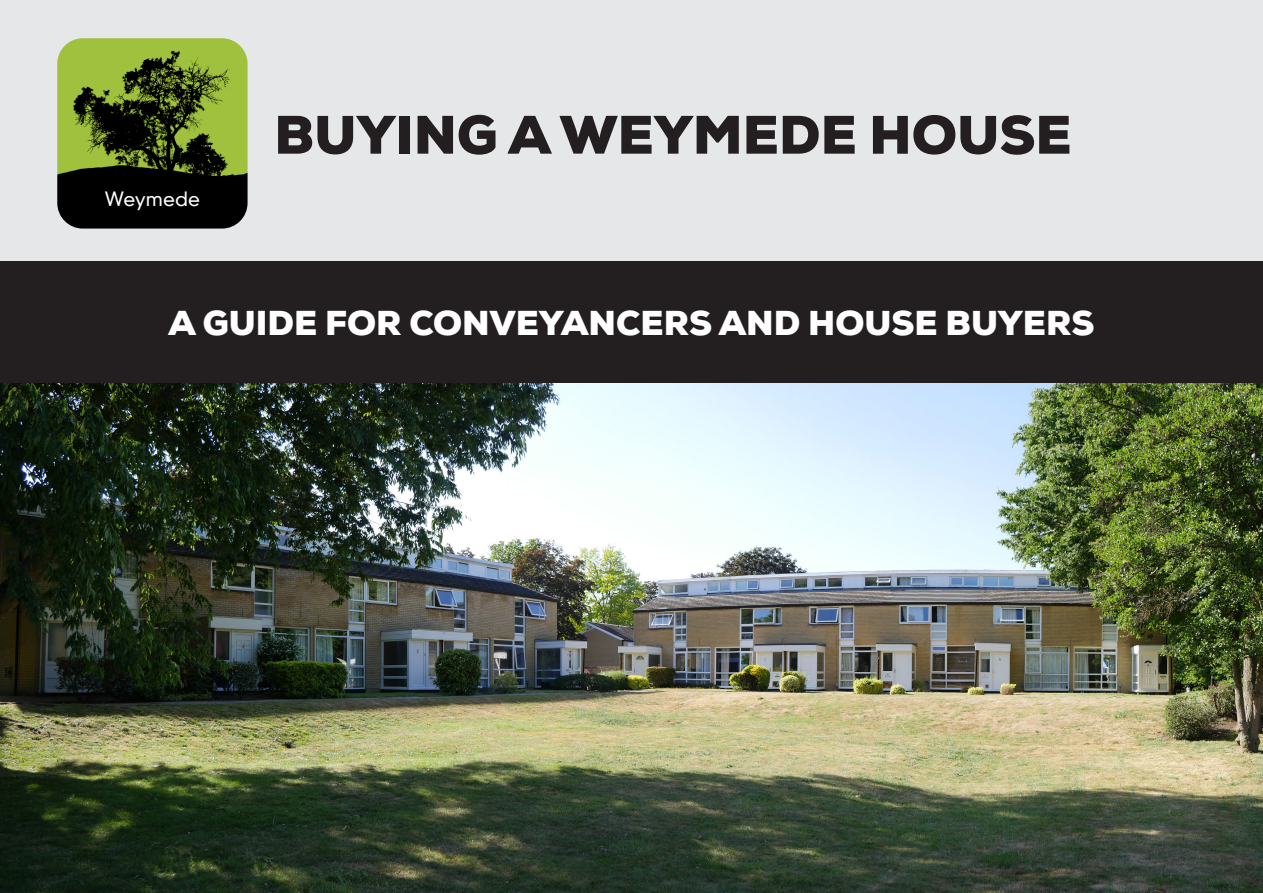
<style>
.page{position:relative;width:1263px;height:893px;background:#fff}
.page>*{position:absolute;margin:0;border:0;box-sizing:border-box;transform-origin:0 0}
.t1{font:900 54px "Nexa";color:#231f20}
.t2{font:900 34.5px "Nexa";color:#fff}
.t3{font:300 19.05px "DIN Neuzeit Grotesk Std";color:#fff}
</style>
<div class="page">
<div style="left:0;top:0;width:1263px;height:261px;background:#e6e7e9"></div>
<div style="left:0;top:261px;width:1263px;height:123px;background:#231f20"></div>
<img style="left:57px;top:38px;width:191px;height:191px">
<img style="left:0;top:384px;width:1263px;height:509px">
<p class="t3" style="left:105px;top:188px;width:97px">Weymede</p>
<p class="t1" style="left:274px;top:100px;width:799px">BUYING A WEYMEDE HOUSE</p>
<p class="t2" style="left:168px;top:301px;width:927px">A GUIDE FOR CONVEYANCERS AND HOUSE BUYERS</p>
</div>
